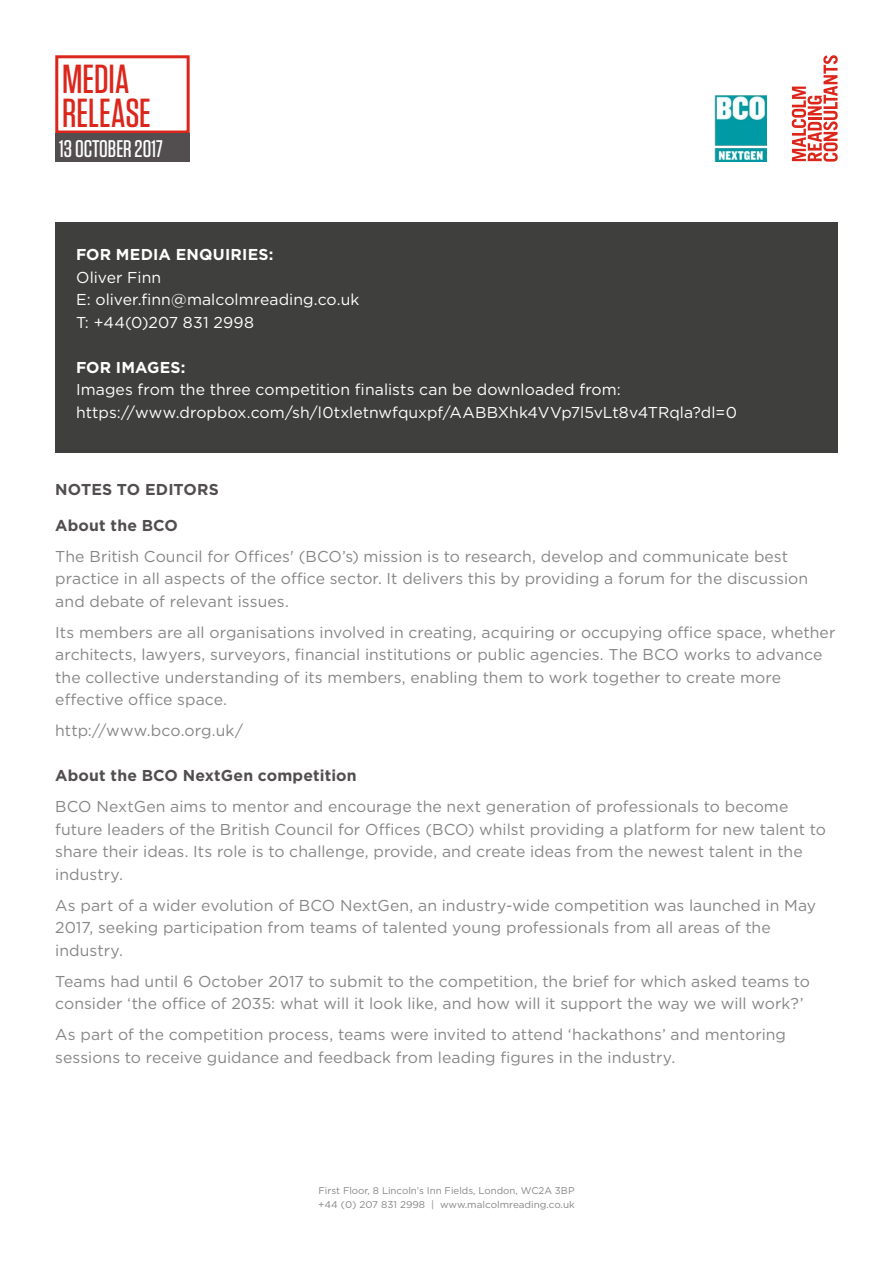
<style>
.page{position:relative;width:893px;height:1263px;background:#fff}
.page>*{position:absolute;margin:0;border:0;box-sizing:border-box;transform-origin:0 0}
.t1{font:500 40.5px/34.5px "Tungsten";color:#db261b}
.t2{font:500 24px "Tungsten";color:#fff}
.t3{font:15.75px/22.5px "Gotham";letter-spacing:.005em;color:#878686}
.t4{font:15.75px/22.5px "Gotham";letter-spacing:.005em;color:#fff}
.t5{font:700 15.75px "Gotham";letter-spacing:.01em;color:#524e4f}
.t6{font:700 15.75px "Gotham";letter-spacing:.01em;color:#fff}
.t7{font:9.75px/13.5px "Gotham";color:#878686}
</style>
<div class="page">
<div style="left:55px;top:55px;width:135px;height:79px;border:3px solid #db261b"></div>
<div style="left:55px;top:134px;width:135px;height:28px;background:#524e4f"></div>
<svg style="left:792px;top:55px;width:46px;height:107px"></svg>
<img style="left:714px;top:95px;width:52px;height:67px">
<div style="left:55px;top:222px;width:783px;height:231px;background:#3f3f3e"></div>
<h1 class="t1" style="left:62px;top:62px;width:90px">MEDIA<br>RELEASE</h1>
<h2 class="t2" style="left:59px;top:136px;width:105px">13 OCTOBER 2017</h2>
<p class="t6" style="left:76px;top:244px;width:199px">FOR MEDIA ENQUIRIES:</p>
<p class="t4" style="left:76px;top:266px;width:285px">Oliver Finn<br>E: oliver.finn@malcolmreading.co.uk<br>T: +44(0)207 831 2998</p>
<p class="t6" style="left:76px;top:357px;width:111px">FOR IMAGES:</p>
<p class="t4" style="left:76px;top:378px;width:662px">Images from the three competition finalists can be downloaded from: https://www.dropbox.com/sh/l0txletnwfquxpf/AABBXhk4VVp7l5vLt8v4TRqla?dl=0</p>
<p class="t5" style="left:55px;top:479px;width:165px">NOTES TO EDITORS</p>
<p class="t5" style="left:55px;top:514px;width:124px">About the BCO</p>
<p class="t3" style="left:55px;top:544px;width:754px">The British Council for Offices' (BCO’s) mission is to research, develop and communicate best practice in all aspects of the office sector. It delivers this by providing a forum for the discussion and debate of relevant issues.</p>
<p class="t3" style="left:55px;top:620px;width:782px">Its members are all organisations involved in creating, acquiring or occupying office space, whether architects, lawyers, surveyors, financial institutions or public agencies. The BCO works to advance the collective understanding of its members, enabling them to work together to create more effective office space.</p>
<p class="t3" style="left:55px;top:719px;width:189px">http://www.bco.org.uk/</p>
<p class="t5" style="left:55px;top:765px;width:303px">About the BCO NextGen competition</p>
<p class="t3" style="left:55px;top:795px;width:772px">BCO NextGen aims to mentor and encourage the next generation of professionals to become future leaders of the British Council for Offices (BCO) whilst providing a platform for new talent to share their ideas. Its role is to challenge, provide, and create ideas from the newest talent in the industry.</p>
<p class="t3" style="left:55px;top:893px;width:762px">As part of a wider evolution of BCO NextGen, an industry-wide competition was launched in May<br>2017, seeking participation from teams of talented young professionals from all areas of the industry.</p>
<p class="t3" style="left:55px;top:969px;width:756px">Teams had until 6 October 2017 to submit to the competition, the brief for which asked teams to consider ‘the office of 2035: what will it look like, and how will it support the way we will work?’</p>
<p class="t3" style="left:55px;top:1023px;width:732px">As part of the competition process, teams were invited to attend ‘hackathons’ and mentoring sessions to receive guidance and feedback from leading figures in the industry.</p>
<p class="t7" style="left:318px;top:1184px;width:258px">First Floor, 8 Lincoln’s Inn Fields, London, WC2A 3BP +44 (0) 207 831 2998 | www.malcolmreading.co.uk</p>
</div>
